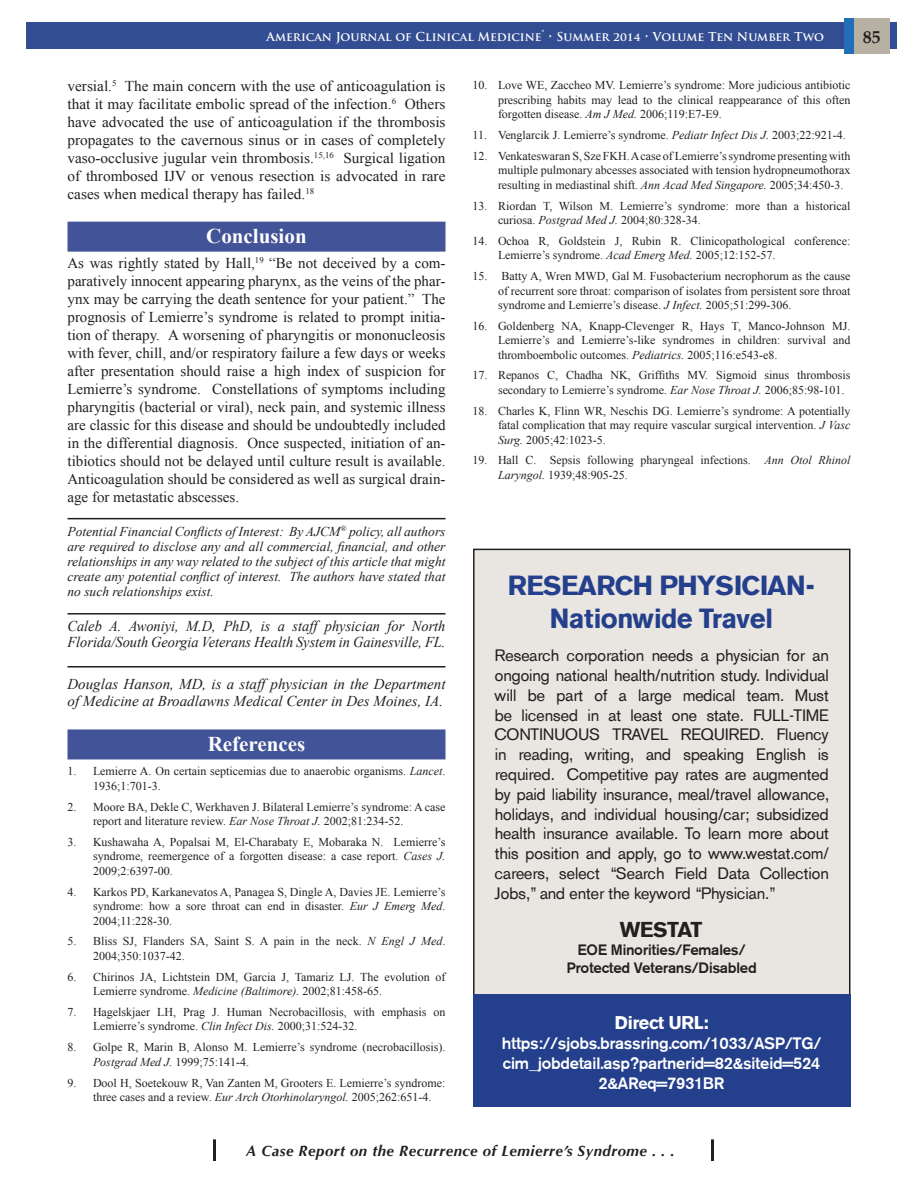
<style>
.page{position:relative;width:918px;height:1188px;background:#fff}
.page>*{position:absolute;margin:0;border:0;box-sizing:border-box;transform-origin:0 0}
.t1{font:700 27px/32.4px "A750 Sans";color:#243f8b;text-align:center}
.Rev_Sub_Head{font:700 21px "Times New Roman";color:#fff}
.t2{font:700 21px "A750 Sans";color:#231f20}
.t3{font:700 18px "A750 Sans";color:#fff}
.t4{font:700 18px "Palatino";color:#231f20}
.t5{font:16.5px/19.8px "A750 Sans";color:#231f20;text-align:justify}
.t6{font:500 16.5px/19.8px "A750 Sans";color:#fff;text-align:center}
.Body_Text{font:15px/18px "Times New Roman";color:#231f20;text-align:justify}
.Conflict_Statement{font:italic 15px/16.5px "Times New Roman";color:#231f20;scale:.96 1}
.AUTHOR_BLURB{font:italic 15px/16.5px "Times New Roman";color:#231f20}
.t7{font:italic 700 15px "Optima";letter-spacing:.03em;color:#231f20}
.t8{font:500 15px/18px "A750 Sans";color:#231f20;text-align:center}
.Conflict_Statement-2{font:italic 13.5px/15px "Times New Roman";color:#231f20;text-align:justify}
.t9{font:12px/14.4px "Times New Roman";color:#231f20}
.t10{font:700 12px "Trajan Pro";color:#fff}
.s1{font-style:italic}
</style>
<div class="page">
<div style="left:26px;top:22px;width:871px;height:27px;background:#334d92"></div>
<div style="left:853px;top:18px;width:37px;height:35px;background:#b7b1a3"></div>
<hr style="left:213px;top:1139px;width:3px;height:22px;background:#231f20">
<hr style="left:711px;top:1139px;width:3px;height:22px;background:#231f20">
<div style="left:844px;top:18px;width:9px;height:35px;background:#226eb7"></div>
<div style="left:68px;top:222px;width:378px;height:30px;background:#425497"></div>
<hr style="left:68px;top:518px;width:378px;height:1px;background:#231f20">
<hr style="left:68px;top:613px;width:378px;height:2px;background:#231f20">
<hr style="left:68px;top:666px;width:378px;height:2px;background:#231f20">
<div style="left:68px;top:729px;width:378px;height:30px;background:#425497"></div>
<div style="left:474px;top:549px;width:376px;height:557px;background:#e9e6e1"></div>
<div style="left:473px;top:995px;width:377px;height:112px;background:#243f8b"></div>
<p class="t10" style="left:267px;top:29px;width:559px">American Journal of Clinical Medicine® • Summer 2014 • Volume Ten Number Two</p>
<h3 class="t4" style="left:863px;top:22px;width:19px">85</h3>
<p class="Body_Text" style="left:68px;top:77px;width:380px">versial.<sup>5</sup> The main concern with the use of anticoagulation is that it may facilitate embolic spread of the infection.<sup>6</sup> Others have advocated the use of anticoagulation if the thrombosis propagates to the cavernous sinus or in cases of completely vaso-occlusive jugular vein thrombosis.<sup>15,16</sup> Surgical ligation of thrombosed IJV or venous resection is advocated in rare cases when medical therapy has failed.<sup>18</sup></p>
<p class="Rev_Sub_Head" style="left:206px;top:222px;width:102px">Conclusion</p>
<p class="Body_Text" style="left:68px;top:254px;width:380px">As was rightly stated by Hall,<sup>19</sup> “Be not deceived by a com&shy;paratively innocent appearing pharynx, as the veins of the phar&shy;ynx may be carrying the death sentence for your patient.” The prognosis of Lemierre’s syndrome is related to prompt initia&shy;tion of therapy. A worsening of pharyngitis or mononucleosis with fever, chill, and/or respiratory failure a few days or weeks after presentation should raise a high index of suspicion for Lemierre’s syndrome. Constellations of symptoms including pharyngitis (bacterial or viral), neck pain, and systemic illness are classic for this disease and should be undoubtedly included in the differential diagnosis. Once suspected, initiation of an&shy;tibiotics should not be delayed until culture result is available.<br>Anticoagulation should be considered as well as surgical drain&shy;age for metastatic abscesses.</p>
<p class="Conflict_Statement-2" style="left:68px;top:523px;width:380px">Potential Financial Conflicts of Interest: By AJCM<sup>®</sup> policy, all authors are required to disclose any and all commercial, financial, and other relationships in any way related to the subject of this article that might create any potential conflict of interest. The authors have stated that no such relationships exist.</p>
<p class="Conflict_Statement" style="left:68px;top:617px;width:395px">Caleb A. Awoniyi, M.D, PhD, is a staff physician for North<br>Florida/South Georgia Veterans Health System in Gainesville, FL.</p>
<p class="AUTHOR_BLURB" style="left:68px;top:676px;width:380px">Douglas Hanson, MD, is a staff physician in the Department of Medicine at Broadlawns Medical Center in Des Moines, IA.</p>
<p class="Rev_Sub_Head" style="left:208px;top:730px;width:99px">References</p>
<p class="t9" style="left:93px;top:764px;width:354px;text-indent:-26px">1. Lemierre A. On certain septicemias due to anaerobic organisms. <span class="s1">Lancet</span>.<br>1936;1:701-3.</p>
<p class="t9" style="left:93px;top:799px;width:354px;text-indent:-26px">2. Moore BA, Dekle C, Werkhaven J. Bilateral Lemierre’s syndrome: A case report and literature review. <span class="s1">Ear Nose Throat J.</span> 2002;81:234-52.</p>
<p class="t9" style="left:93px;top:835px;width:354px;text-align:justify;text-indent:-26px">3. Kushawaha A, Popalsai M, El-Charabaty E, Mobaraka N. Lemierre’s syndrome, reemergence of a forgotten disease: a case report. <span class="s1">Cases J.<br></span>2009;2:6397-00.</p>
<p class="t9" style="left:93px;top:884px;width:354px;text-align:justify;text-indent:-26px">4. Karkos PD, Karkanevatos A, Panagea S, Dingle A, Davies JE. Lemierre’s syndrome: how a sore throat can end in disaster. <span class="s1">Eur J Emerg Med</span>.<br>2004;11:228-30.</p>
<p class="t9" style="left:93px;top:934px;width:354px;text-indent:-26px">5. Bliss SJ, Flanders SA, Saint S. A pain in the neck. <span class="s1">N Engl J Med</span>.<br>2004;350:1037-42.</p>
<p class="t9" style="left:93px;top:969px;width:354px;text-indent:-26px">6. Chirinos JA, Lichtstein DM, Garcia J, Tamariz LJ. The evolution of<br>Lemierre syndrome. <span class="s1">Medicine (Baltimore).</span> 2002;81:458-65.</p>
<p class="t9" style="left:93px;top:1005px;width:354px;text-indent:-26px">7. Hagelskjaer LH, Prag J. Human Necrobacillosis, with emphasis on<br>Lemierre’s syndrome. <span class="s1">Clin Infect Dis.</span> 2000;31:524-32.</p>
<p class="t9" style="left:93px;top:1040px;width:354px;text-indent:-26px">8. Golpe R, Marin B, Alonso M. Lemierre’s syndrome (necrobacillosis).<br><span class="s1">Postgrad Med J.</span> 1999;75:141-4.</p>
<p class="t9" style="left:93px;top:1075px;width:354px;text-indent:-26px">9. Dool H, Soetekouw R, Van Zanten M, Grooters E. Lemierre’s syndrome: three cases and a review. <span class="s1">Eur Arch Otorhinolaryngol.</span> 2005;262:651-4.</p>
<p class="t9" style="left:498px;top:78px;width:354px;text-align:justify;text-indent:-26px">10. Love WE, Zaccheo MV. Lemierre’s syndrome: More judicious antibiotic prescribing habits may lead to the clinical reappearance of this often forgotten disease. <span class="s1">Am J Med.</span> 2006;119:E7-E9.</p>
<p class="t9" style="left:472px;top:128px;width:375px">11. Venglarcik J. Lemierre’s syndrome. <span class="s1">Pediatr Infect Dis J.</span> 2003;22:921-4.</p>
<p class="t9" style="left:498px;top:148px;width:354px;text-align:justify;text-indent:-26px">12. Venkateswaran S, Sze FKH. A case of Lemierre’s syndrome presenting with multiple pulmonary abcesses associated with tension hydropneumothorax resulting in mediastinal shift. <span class="s1">Ann Acad Med Singapore.</span> 2005;34:450-3.</p>
<p class="t9" style="left:498px;top:198px;width:354px;text-indent:-26px">13. Riordan T, Wilson M. Lemierre’s syndrome: more than a historical curiosa. <span class="s1">Postgrad Med J.</span> 2004;80:328-34.</p>
<p class="t9" style="left:498px;top:233px;width:354px;text-indent:-26px">14. Ochoa R, Goldstein J, Rubin R. Clinicopathological conference:<br>Lemierre’s syndrome. <span class="s1">Acad Emerg Med.</span> 2005;12:152-57.</p>
<p class="t9" style="left:498px;top:269px;width:354px;text-align:justify;text-indent:-26px">15. Batty A, Wren MWD, Gal M. Fusobacterium necrophorum as the cause of recurrent sore throat: comparison of isolates from persistent sore throat syndrome and Lemierre’s disease. <span class="s1">J Infect.</span> 2005;51:299-306.</p>
<p class="t9" style="left:498px;top:318px;width:354px;text-align:justify;text-indent:-26px">16. Goldenberg NA, Knapp-Clevenger R, Hays T, Manco-Johnson MJ.<br>Lemierre’s and Lemierre’s-like syndromes in children: survival and thromboembolic outcomes. <span class="s1">Pediatrics.</span> 2005;116:e543-e8.</p>
<p class="t9" style="left:498px;top:368px;width:354px;text-indent:-26px">17. Repanos C, Chadha NK, Griffiths MV. Sigmoid sinus thrombosis secondary to Lemierre’s syndrome. <span class="s1">Ear Nose Throat J.</span> 2006;85:98-101.</p>
<p class="t9" style="left:498px;top:403px;width:354px;text-align:justify;text-indent:-26px">18. Charles K, Flinn WR, Neschis DG. Lemierre’s syndrome: A potentially fatal complication that may require vascular surgical intervention. <span class="s1">J Vasc Surg.</span> 2005;42:1023-5.</p>
<p class="t9" style="left:498px;top:453px;width:354px;text-indent:-26px">19. Hall C. Sepsis following pharyngeal infections. <span class="s1">Ann Otol Rhinol<br>Laryngol.</span> 1939;48:905-25.</p>
<p class="t1" style="left:509px;top:570px;width:308px">RESEARCH PHYSICIAN-<br>Nationwide Travel</p>
<p class="t5" style="left:495px;top:646px;width:335px">Research corporation needs a physician for an ongoing national health/nutrition study. Individual will be part of a large medical team. Must be licensed in at least one state. FULL-TIME CONTINUOUS TRAVEL REQUIRED. Fluency in reading, writing, and speaking English is required. Competitive pay rates are augmented by paid liability insurance, meal/travel allowance, holidays, and individual housing/car; subsidized health insurance available. To learn more about this position and apply, go to www.westat.com/ careers, select “Search Field Data Collection Jobs,” and enter the keyword “Physician.”</p>
<p class="t2" style="left:621px;top:918px;width:83px">WESTAT</p>
<p class="t8" style="left:567px;top:941px;width:192px">EOE Minorities/Females/<br>Protected Veterans/Disabled</p>
<p class="t3" style="left:615px;top:1013px;width:95px">Direct URL:</p>
<p class="t6" style="left:502px;top:1034px;width:321px">https://sjobs.brassring.com/1033/ASP/TG/ cim_jobdetail.asp?partnerid=82&amp;siteid=524<br>2&amp;AReq=7931BR</p>
<p class="t7" style="left:246px;top:1142px;width:430px">A Case Report on the Recurrence of Lemierre’s Syndrome . . .</p>
</div>
